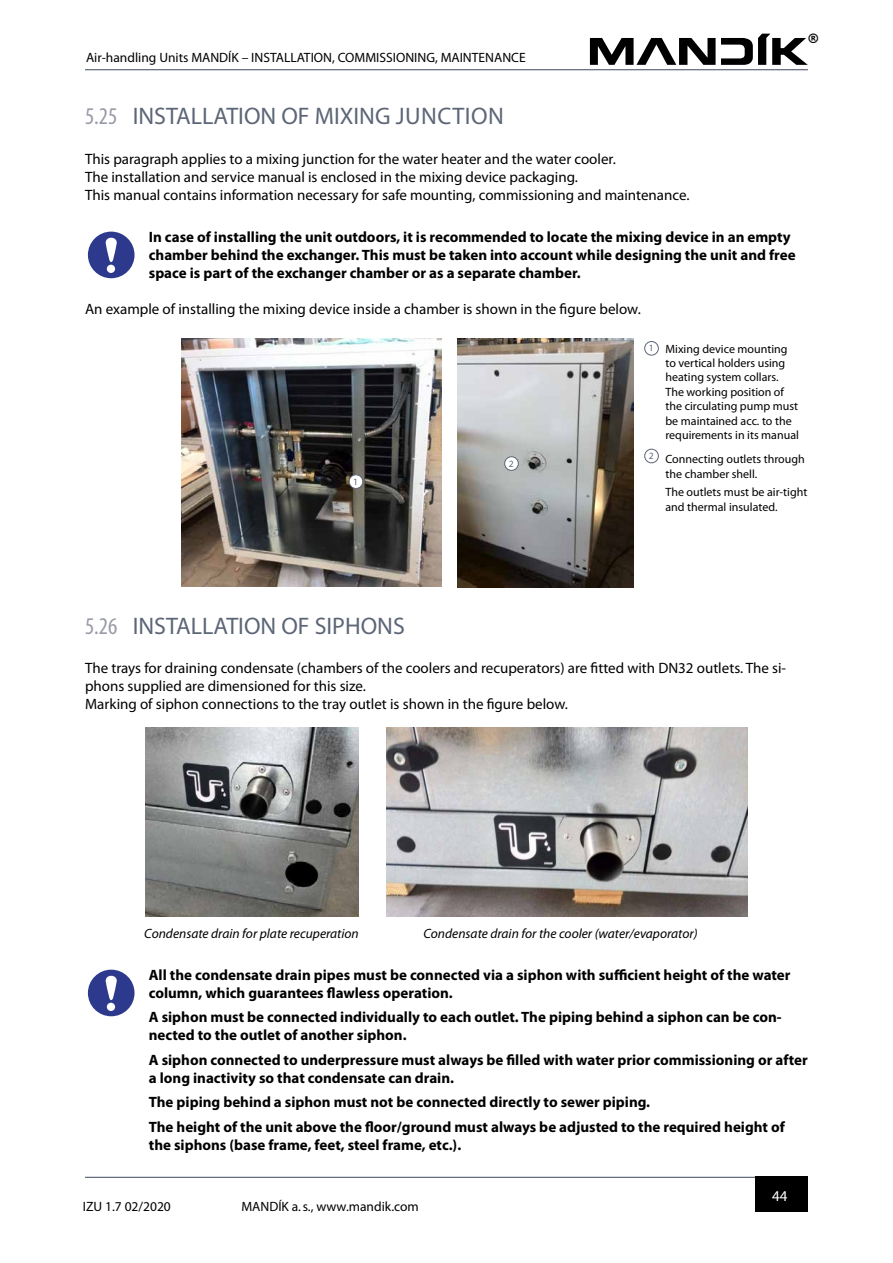
<style>
.page{position:relative;width:893px;height:1263px;background:#fff}
.page>*{position:absolute;margin:0;border:0;box-sizing:border-box;transform-origin:0 0}
.t1{font:24px "Myriad Pro";color:#5d6677}
.t2{font:700 15px/18px "Myriad Pro";color:#000}
.t3{font:15px/18px "Myriad Pro";color:#000}
.t4{font:15px "Myriad Pro";color:#fff}
.t5{font:13.5px "Myriad Pro";color:#000}
.t6{font:italic 13.5px "Myriad Pro";color:#000}
.t7{font:12px/14.4px "Myriad Pro";color:#000}
.t8{font:700 11.25px "Tahoma";color:#000}
.t9{font:9.6px "Myriad Pro";color:#5d6677}
.s1{font-stretch:condensed;color:#989ba7}
.s2{font-size:9.6px;color:#5d6677}
</style>
<div class="page">
<svg style="left:590px;top:34px;width:218px;height:31px"></svg>
<hr style="left:85px;top:69px;width:723px;height:1px;background:#5d6677">
<hr style="left:85px;top:1177px;width:723px;height:1px;background:#5d6677">
<div style="left:756px;top:1177px;width:52px;height:35px;background:#000"></div>
<div style="left:88px;top:232px;width:47px;height:46px;background:#2c398d;border-radius:50%"></div>
<svg style="left:105px;top:238px;width:12px;height:35px"></svg>
<img style="left:182px;top:338px;width:259px;height:249px">
<img style="left:457px;top:338px;width:176px;height:249px">
<div style="left:644px;top:341px;width:15px;height:15px;border:1px solid #5d6677;border-radius:50%"></div>
<div style="left:644px;top:449px;width:15px;height:14px;border:1px solid #5d6677;border-radius:50%"></div>
<div style="left:349px;top:475px;width:14px;height:13px;background:#fff;border-radius:50%"></div>
<div style="left:349px;top:474px;width:14px;height:15px;border:1px solid #5d6677;border-radius:50%"></div>
<div style="left:505px;top:457px;width:13px;height:13px;background:#fff;border-radius:50%"></div>
<div style="left:504px;top:456px;width:15px;height:15px;border:1px solid #5d6677;border-radius:50%"></div>
<img style="left:146px;top:727px;width:213px;height:189px">
<img style="left:387px;top:727px;width:360px;height:189px">
<div style="left:88px;top:970px;width:47px;height:46px;background:#2c398d;border-radius:50%"></div>
<svg style="left:105px;top:976px;width:12px;height:35px"></svg>
<p class="t5" style="left:86px;top:49px;width:441px">Air-handling Units MANDÍK – INSTALLATION, COMMISSIONING, MAINTENANCE</p>
<p class="t8" style="left:808px;top:30px;width:12px">®</p>
<h1 class="t1" style="left:85px;top:101px;width:420px"><span class="s1">5.25</span> INSTALLATION OF MIXING JUNCTION</h1>
<p class="t3" style="left:85px;top:149px;width:606px">This paragraph applies to a mixing junction for the water heater and the water cooler.<br>The installation and service manual is enclosed in the mixing device packaging.<br>This manual contains information necessary for safe mounting, commissioning and maintenance.</p>
<p class="t2" style="left:149px;top:227px;width:648px">In case of installing the unit outdoors, it is recommended to locate the mixing device in an empty chamber behind the exchanger. This must be taken into account while designing the unit and free space is part of the exchanger chamber or as a separate chamber.</p>
<p class="t3" style="left:85px;top:300px;width:557px">An example of installing the mixing device inside a chamber is shown in the figure below.</p>
<p class="t9" style="left:353px;top:476px;width:6px">1</p>
<p class="t9" style="left:509px;top:457px;width:6px">2</p>
<p class="t7" style="left:665px;top:341px;width:135px;text-indent:-17px"><span class="s2">1</span> Mixing device mounting to vertical holders using heating system collars.<br>The working position of the circulating pump must be maintained acc. to the requirements in its manual</p>
<p class="t7" style="left:665px;top:452px;width:141px;text-indent:-17px"><sup>2</sup> Connecting outlets through the chamber shell.</p>
<p class="t7" style="left:665px;top:485px;width:143px">The outlets must be air-tight and thermal insulated.</p>
<h1 class="t1" style="left:85px;top:611px;width:321px"><span class="s1">5.26</span> INSTALLATION OF SIPHONS</h1>
<p class="t3" style="left:85px;top:659px;width:703px">The trays for draining condensate (chambers of the coolers and recuperators) are fitted with DN32 outlets. The si&shy;phons supplied are dimensioned for this size.<br>Marking of siphon connections to the tray outlet is shown in the figure below.</p>
<p class="t6" style="left:144px;top:925px;width:216px">Condensate drain for plate recuperation</p>
<p class="t6" style="left:423px;top:925px;width:276px">Condensate drain for the cooler (water/evaporator)</p>
<p class="t2" style="left:149px;top:965px;width:643px">All the condensate drain pipes must be connected via a siphon with sufficient height of the water column, which guarantees flawless operation.</p>
<p class="t2" style="left:149px;top:1008px;width:634px">A siphon must be connected individually to each outlet. The piping behind a siphon can be con&shy;nected to the outlet of another siphon.</p>
<p class="t2" style="left:149px;top:1050px;width:660px">A siphon connected to underpressure must always be filled with water prior commissioning or after a long inactivity so that condensate can drain.</p>
<p class="t2" style="left:149px;top:1089px;width:637px;line-height:24.3px">The piping behind a siphon must not be connected directly to sewer piping.<br>The height of the unit above the floor/ground must always be adjusted to the required height of</p>
<p class="t2" style="left:149px;top:1135px;width:314px">the siphons (base frame, feet, steel frame, etc.).</p>
<p class="t5" style="left:83px;top:1198px;width:89px">IZU 1.7 02/2020</p>
<p class="t5" style="left:242px;top:1198px;width:179px">MANDÍK a.s., www.mandik.com</p>
<p class="t4" style="left:772px;top:1186px;width:17px">44</p>
</div>
